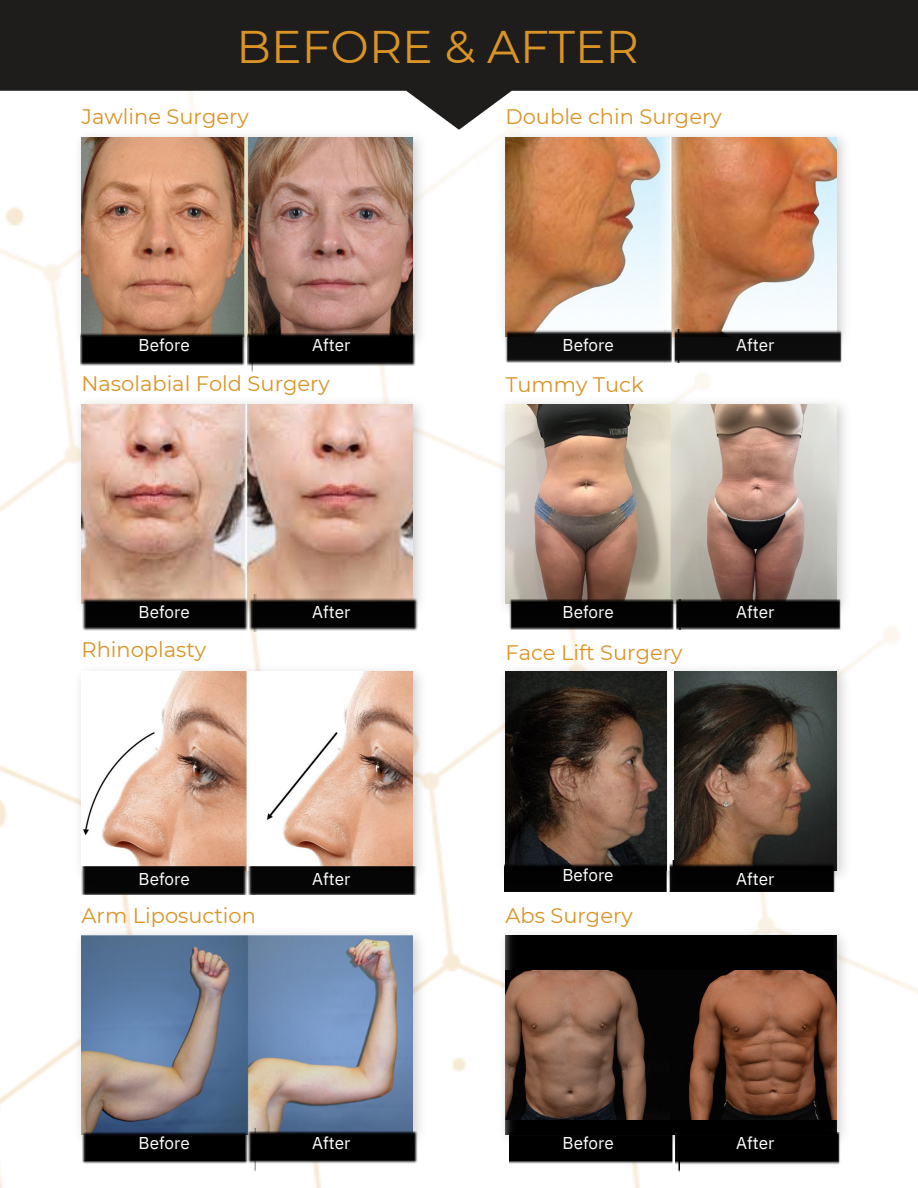
<style>
.page{position:relative;width:918px;height:1188px;background:#fff}
.page>*{position:absolute;margin:0;border:0;box-sizing:border-box;transform-origin:0 0}
.t1{font:45.75px "Montserrat";color:#da9426}
.t2{font:21px "Montserrat";color:#da9426}
.t3{font:17.1px "IBM Plex Sans";color:#fff}
</style>
<div class="page">
<div style="left:0;top:0;width:918px;height:129px;background:#1e1d1c"></div>
<img style="left:52px;top:96px;width:402px;height:278px">
<img style="left:82px;top:137px;width:330px;height:197px">
<img style="left:80px;top:328px;width:173px;height:44px">
<img style="left:248px;top:334px;width:167px;height:31px">
<img style="left:475px;top:106px;width:403px;height:232px">
<img style="left:505px;top:137px;width:331px;height:193px">
<img style="left:505px;top:330px;width:338px;height:33px">
<img style="left:48px;top:374px;width:407px;height:266px">
<img style="left:82px;top:404px;width:330px;height:190px">
<img style="left:81px;top:594px;width:337px;height:37px">
<img style="left:476px;top:373px;width:402px;height:276px">
<img style="left:505px;top:404px;width:331px;height:199px">
<img style="left:508px;top:599px;width:335px;height:31px">
<img style="left:52px;top:640px;width:402px;height:260px">
<img style="left:82px;top:672px;width:330px;height:194px">
<img style="left:80px;top:866px;width:338px;height:28px">
<img style="left:480px;top:641px;width:395px;height:265px">
<img style="left:505px;top:672px;width:331px;height:188px">
<img style="left:505px;top:860px;width:332px;height:32px">
<img style="left:52px;top:900px;width:406px;height:288px">
<img style="left:82px;top:935px;width:330px;height:196px">
<img style="left:81px;top:1128px;width:174px;height:44px">
<img style="left:248px;top:1131px;width:169px;height:33px">
<img style="left:458px;top:906px;width:431px;height:282px">
<div style="left:505px;top:935px;width:331px;height:199px;background:#000"></div>
<img style="left:505px;top:970px;width:331px;height:150px">
<img style="left:510px;top:1128px;width:170px;height:44px">
<img style="left:675px;top:1133px;width:167px;height:31px">
<p class="t1" style="left:237px;top:19px;width:404px">BEFORE &amp; AFTER</p>
<p class="t2" style="left:82px;top:104px;width:169px">Jawline Surgery</p>
<p class="t2" style="left:505px;top:104px;width:218px">Double chin Surgery</p>
<p class="t3" style="left:139px;top:334px;width:53px">Before</p>
<p class="t3" style="left:312px;top:334px;width:40px">After</p>
<p class="t3" style="left:563px;top:334px;width:53px">Before</p>
<p class="t3" style="left:736px;top:334px;width:40px">After</p>
<p class="t2" style="left:82px;top:371px;width:250px">Nasolabial Fold Surgery</p>
<p class="t2" style="left:505px;top:371px;width:140px">Tummy Tuck</p>
<p class="t3" style="left:139px;top:601px;width:53px">Before</p>
<p class="t3" style="left:312px;top:601px;width:40px">After</p>
<p class="t3" style="left:563px;top:601px;width:53px">Before</p>
<p class="t3" style="left:736px;top:601px;width:40px">After</p>
<p class="t2" style="left:82px;top:637px;width:126px">Rhinoplasty</p>
<p class="t2" style="left:505px;top:640px;width:179px">Face Lift Surgery</p>
<p class="t3" style="left:139px;top:868px;width:53px">Before</p>
<p class="t3" style="left:312px;top:868px;width:40px">After</p>
<p class="t3" style="left:562px;top:863px;width:53px">Before</p>
<p class="t3" style="left:736px;top:868px;width:40px">After</p>
<p class="t2" style="left:82px;top:903px;width:176px">Arm Liposuction</p>
<p class="t2" style="left:505px;top:903px;width:129px">Abs Surgery</p>
<p class="t3" style="left:139px;top:1131px;width:53px">Before</p>
<p class="t3" style="left:312px;top:1131px;width:40px">After</p>
<p class="t3" style="left:563px;top:1131px;width:53px">Before</p>
<p class="t3" style="left:736px;top:1131px;width:40px">After</p>
</div>
